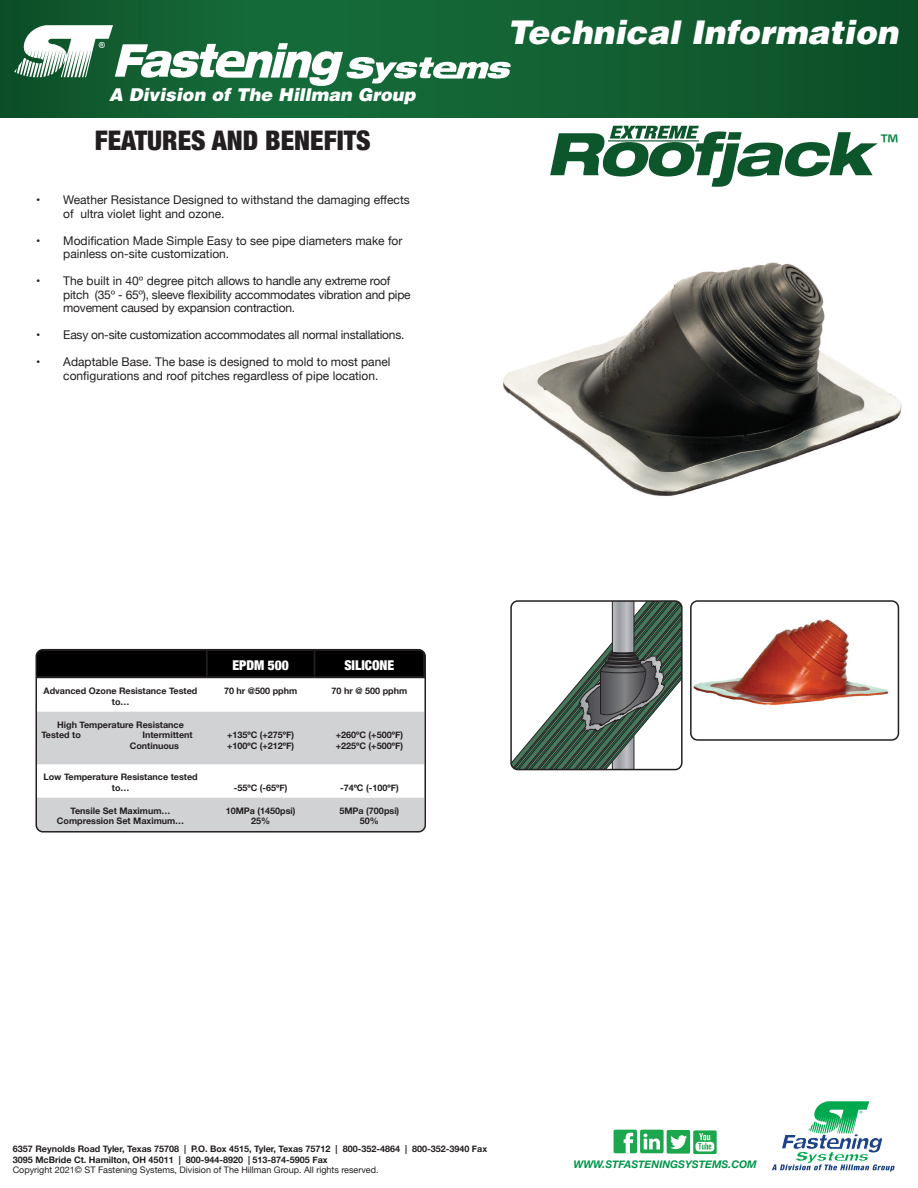
<style>
.page{position:relative;width:918px;height:1188px;background:#fff}
.page>*{position:absolute;margin:0;border:0;box-sizing:border-box;transform-origin:0 0}
.t1{font:italic 900 32.7px "Helvetica LT Std";color:#fff}
.t2{font:29.1px "Myriad Pro";color:#0b8040}
.t3{font:900 condensed 27px "Helvetica Neue";color:#231f20}
.t4{font:italic 900 17.7px "Helvetica LT Std";color:#fff}
.t5{font:900 condensed 13.5px "Helvetica Neue";color:#fff}
.t6{font:12px/13.5px "Helvetica Neue";color:#231f20}
.t7{font:12px/13.5px "Helvetica Neue";letter-spacing:-.02em;color:#231f20}
.t8{font:italic 700 10.5px "Helvetica Neue";color:#009549}
.t9{font:700 9px/10.5px "Helvetica Neue";color:#231f20}
.t10{font:9px "Helvetica Neue";color:#231f20}
.t11{font:8.1px "Impact";color:#fff}
</style>
<div class="page">
<svg style="left:0;top:0;width:918px;height:118px;background:#105c30"></svg>
<svg style="left:772px;top:1101px;width:123px;height:71px"></svg>
<div style="left:614px;top:1130px;width:23px;height:23px;background:#1ca74e;border-radius:2px"></div>
<svg style="left:624px;top:1133px;width:9px;height:20px"></svg>
<svg style="left:640px;top:1130px;width:24px;height:23px"></svg>
<div style="left:667px;top:1130px;width:23px;height:24px;background:#1ca74e;border-radius:2px"></div>
<svg style="left:670px;top:1135px;width:17px;height:14px"></svg>
<svg style="left:693px;top:1130px;width:24px;height:24px"></svg>
<svg style="left:696px;top:1133px;width:18px;height:18px"></svg>
<svg style="left:14px;top:25px;width:497px;height:61px"></svg>
<img style="left:503px;top:262px;width:399px;height:234px">
<svg style="left:511px;top:603px;width:171px;height:167px"></svg>
<div style="left:510px;top:600px;width:173px;height:170px;border:2px solid #231f20;border-radius:7px"></div>
<img style="left:693px;top:601px;width:205px;height:105px">
<div style="left:690px;top:600px;width:209px;height:141px;border:2px solid #231f20;border-radius:7px"></div>
<svg style="left:550px;top:126px;width:328px;height:61px"></svg>
<svg style="left:36px;top:712px;width:387px;height:119px;fill:#d1d2d4"></svg>
<div style="left:36px;top:650px;width:387px;height:26px;background:#000"></div>
<hr style="left:315px;top:650px;width:110px;height:1px;background:#231f20">
<hr style="left:423px;top:651px;width:2px;height:25px;background:#231f20">
<hr style="left:36px;top:676px;width:171px;height:2px;background:#231f20">
<hr style="left:207px;top:676px;width:108px;height:2px;background:#231f20">
<hr style="left:315px;top:676px;width:110px;height:2px;background:#231f20">
<div style="left:36px;top:649px;width:390px;height:184px;border:2px solid #231f20;border-radius:7px"></div>
<p class="t11" style="left:99px;top:38px;width:8px">®</p>
<h3 class="t4" style="left:109px;top:83px;width:308px">A Division of The Hillman Group</h3>
<h3 class="t3" style="left:95px;top:118px;width:277px">FEATURES AND BENEFITS</h3>
<h3 class="t6" style="left:63px;top:194px;width:348px;text-indent:-27px">• Weather Resistance Designed to withstand the damaging effects of ultra violet light and ozone.</h3>
<h3 class="t6" style="left:63px;top:235px;width:341px;text-indent:-27px">• Modification Made Simple Easy to see pipe diameters make for painless on-site customization.</h3>
<h3 class="t7" style="left:63px;top:275px;width:349px;text-indent:-27px">• The built in 40º degree pitch allows to handle any extreme roof pitch (35º - 65º), sleeve flexibility accommodates vibration and pipe movement caused by expansion contraction.</h3>
<h3 class="t7" style="left:36px;top:329px;width:370px">• Easy on-site customization accommodates all normal installations.</h3>
<h3 class="t6" style="left:63px;top:356px;width:329px;text-indent:-27px">• Adaptable Base. The base is designed to mold to most panel configurations and roof pitches regardless of pipe location.</h3>
<h1 class="t1" style="left:507px;top:11px;width:393px">Technical Information</h1>
<h2 class="t2" style="left:880px;top:127px;width:19px">™</h2>
<h3 class="t5" style="left:232px;top:654px;width:58px">EPDM 500</h3>
<h3 class="t5" style="left:344px;top:654px;width:52px">SILICONE</h3>
<p class="t9" style="left:44px;top:686px;width:155px;text-align:center">Advanced Ozone Resistance Tested to…</p>
<p class="t9" style="left:224px;top:686px;width:75px">70 hr @500 pphm</p>
<p class="t9" style="left:332px;top:686px;width:77px">70 hr @ 500 pphm</p>
<p class="t9" style="left:41px;top:719px;width:144px;text-indent:16px">High Temperature Resistance<br>Tested to</p>
<p class="t9" style="left:130px;top:730px;width:64px;text-indent:13px">Intermittent<br>Continuous</p>
<p class="t9" style="left:227px;top:730px;width:69px">+135ºC (+275ºF) +100ºC (+212ºF)</p>
<p class="t9" style="left:336px;top:730px;width:69px">+260ºC (+500ºF) +225ºC (+500ºF)</p>
<p class="t9" style="left:43px;top:772px;width:156px;text-align:center">Low Temperature Resistance tested to…</p>
<p class="t9" style="left:234px;top:782px;width:55px">-55ºC (-65ºF)</p>
<p class="t9" style="left:340px;top:782px;width:60px">-74ºC (-100ºF)</p>
<p class="t9" style="left:57px;top:805px;width:129px;text-align:center">Tensile Set Maximum…<br>Compression Set Maximum…</p>
<p class="t9" style="left:226px;top:805px;width:71px;text-align:center">10MPa (1450psi)<br>25%</p>
<p class="t9" style="left:339px;top:805px;width:61px;text-align:center">5MPa (700psi)<br>50%</p>
<p class="t9" style="left:13px;top:1144px;width:476px">6357 Reynolds Road Tyler, Texas 75708 | P.O. Box 4515, Tyler, Texas 75712 | 800-352-4864 | 800-352-3940 Fax<br>3095 McBride Ct. Hamilton, OH 45011 | 800-944-8920 | 513-874-5905 Fax</p>
<p class="t10" style="left:13px;top:1163px;width:367px">Copyright 2021© ST Fastening Systems, Division of The Hillman Group. All rights reserved.</p>
<p class="t8" style="left:573px;top:1156px;width:185px">WWW.STFASTENINGSYSTEMS.COM</p>
</div>
